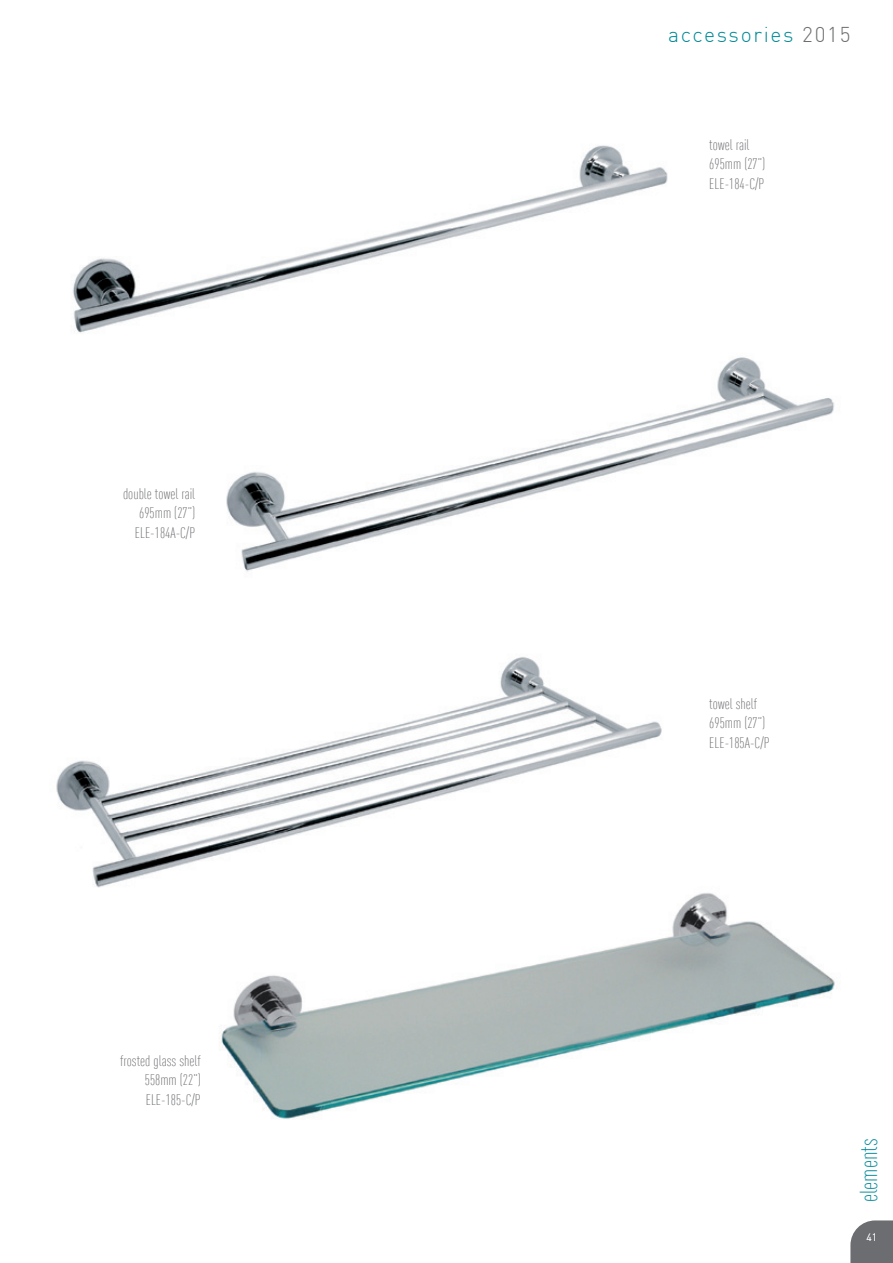
<style>
.page{position:relative;width:893px;height:1263px;background:#fff}
.page>*{position:absolute;margin:0;border:0;box-sizing:border-box;transform-origin:0 0}
.t1{font:300 condensed 24px "DIN Offc";color:#008a97}
.t2{font:300 21px "DIN";letter-spacing:.08em;color:#008a97}
.t3{font:300 condensed 15px/19.5px "DIN Offc";color:#6c6d70}
.t4{font:300 10.5px "DIN";color:#fff}
.s1{color:#6c6d70}
</style>
<div class="page">
<svg style="left:850px;top:1220px;width:43px;height:43px"></svg>
<img style="left:72px;top:145px;width:596px;height:188px">
<img style="left:226px;top:357px;width:609px;height:215px">
<img style="left:56px;top:657px;width:606px;height:231px">
<img style="left:210px;top:887px;width:625px;height:232px">
<p class="t3" style="left:135px;top:484px;width:62px;text-align:justify;text-indent:-12px">double towel rail 695mm (27”)<br>ELE-184A-C/P</p>
<p class="t3" style="left:145px;top:1051px;width:58px;text-align:justify;text-indent:-25px">frosted glass shelf 558mm (22”)<br>ELE-185-C/P</p>
<h2 class="t2" style="left:668px;top:21px;width:184px">accessories <span class="s1">2015</span></h2>
<p class="t3" style="left:709px;top:135px;width:58px">towel rail<br>695mm (27”)<br>ELE-184-C/P</p>
<p class="t3" style="left:709px;top:694px;width:62px">towel shelf<br>695mm (27”)<br>ELE-185A-C/P</p>
<h1 class="t1" style="left:855px;top:1202px;width:65px;rotate:-90deg">elements</h1>
<p class="t4" style="left:866px;top:1231px;width:12px">41</p>
</div>
